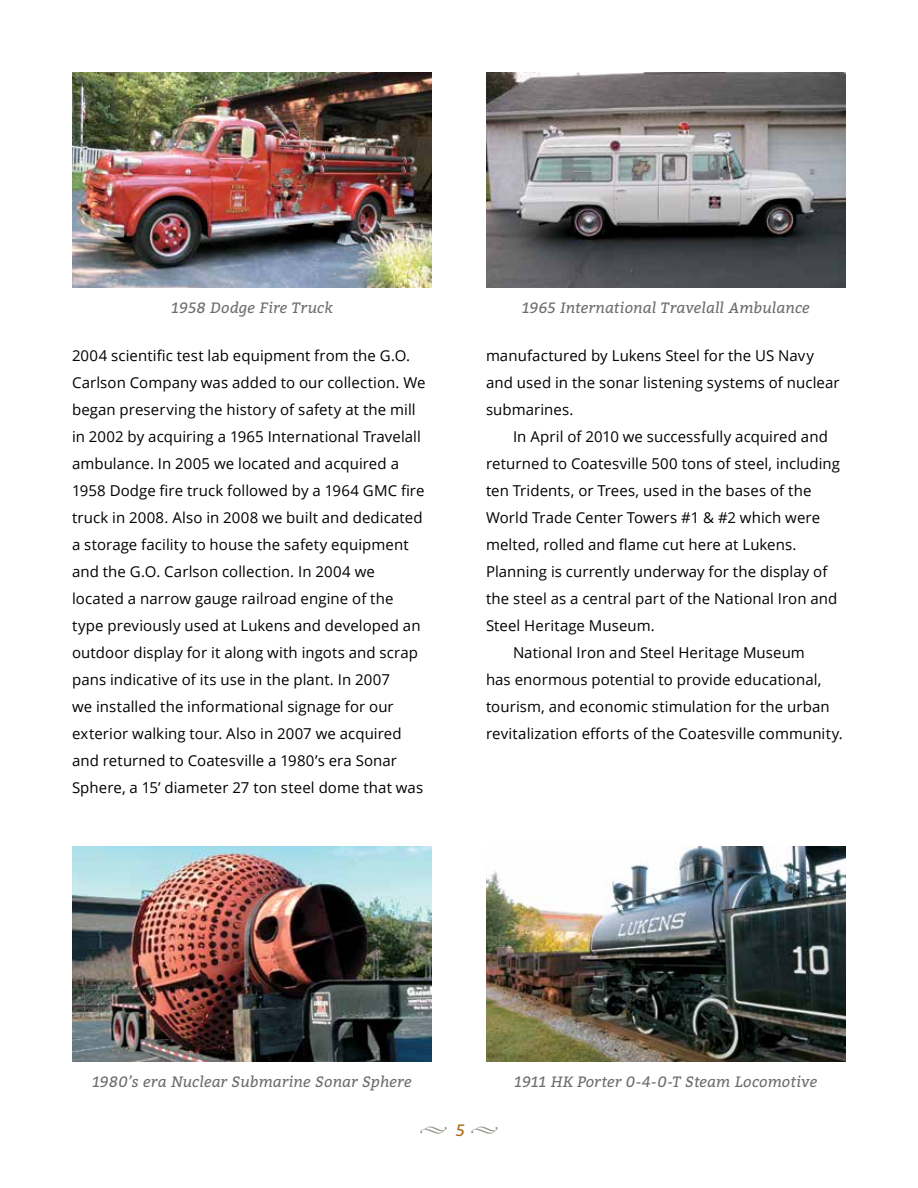
<style>
.page{position:relative;width:918px;height:1188px;background:#fff}
.page>*{position:absolute;margin:0;border:0;box-sizing:border-box;transform-origin:0 0}
.t1{font:italic 16.5px "Bitter";color:#a86b17}
.t2{font:15px/27px "Open Sans";letter-spacing:.005em;color:#000}
.t3{font:italic 15px "Bitter";letter-spacing:.005em;color:#6d6e71}
.s1{color:#94948b}
</style>
<div class="page">
<img style="left:72px;top:72px;width:360px;height:216px">
<img style="left:486px;top:72px;width:360px;height:216px">
<img style="left:486px;top:846px;width:360px;height:216px">
<img style="left:72px;top:846px;width:360px;height:216px">
<p class="t3" style="left:172px;top:297px;width:162px">1958 Dodge Fire Truck</p>
<p class="t3" style="left:522px;top:297px;width:289px">1965 International Travelall Ambulance</p>
<p class="t2" style="left:72px;top:341px;width:355px">2004 scientific test lab equipment from the G.O.<br>Carlson Company was added to our collection. We began preserving the history of safety at the mill in 2002 by acquiring a 1965 International Travelall ambulance. In 2005 we located and acquired a 1958 Dodge fire truck followed by a 1964 GMC fire truck in 2008. Also in 2008 we built and dedicated a storage facility to house the safety equipment and the G.O. Carlson collection. In 2004 we located a narrow gauge railroad engine of the type previously used at Lukens and developed an outdoor display for it along with ingots and scrap pans indicative of its use in the plant. In 2007<br>we installed the informational signage for our exterior walking tour. Also in 2007 we acquired and returned to Coatesville a 1980’s era Sonar Sphere, a 15’ diameter 27 ton steel dome that was</p>
<p class="t2" style="left:486px;top:341px;width:355px">manufactured by Lukens Steel for the US Navy and used in the sonar listening systems of nuclear submarines.</p>
<p class="t2" style="left:513px;top:422px;width:316px">In April of 2010 we successfully acquired and</p>
<p class="t2" style="left:486px;top:449px;width:356px">returned to Coatesville 500 tons of steel, including</p>
<p class="t2" style="left:486px;top:476px;width:327px">ten Tridents, or Trees, used in the bases of the</p>
<p class="t2" style="left:486px;top:503px;width:336px">World Trade Center Towers #1 &amp; #2 which were</p>
<p class="t2" style="left:486px;top:530px;width:312px">melted, rolled and flame cut here at Lukens.</p>
<p class="t2" style="left:486px;top:557px;width:343px">Planning is currently underway for the display of</p>
<p class="t2" style="left:486px;top:584px;width:353px">the steel as a central part of the National Iron and</p>
<p class="t2" style="left:486px;top:611px;width:170px">Steel Heritage Museum.</p>
<p class="t2" style="left:513px;top:638px;width:293px">National Iron and Steel Heritage Museum</p>
<p class="t2" style="left:486px;top:665px;width:337px">has enormous potential to provide educational,</p>
<p class="t2" style="left:486px;top:692px;width:345px">tourism, and economic stimulation for the urban</p>
<p class="t2" style="left:486px;top:719px;width:358px">revitalization efforts of the Coatesville community.</p>
<p class="t3" style="left:92px;top:1071px;width:321px">1980’s era Nuclear Submarine Sonar Sphere</p>
<p class="t3" style="left:515px;top:1071px;width:304px">1911 HK Porter 0-4-0-T Steam Locomotive</p>
<p class="t1" style="left:420px;top:1118px;width:80px"><span class="s1">◆</span> 5 <span class="s1">◆</span></p>
</div>
